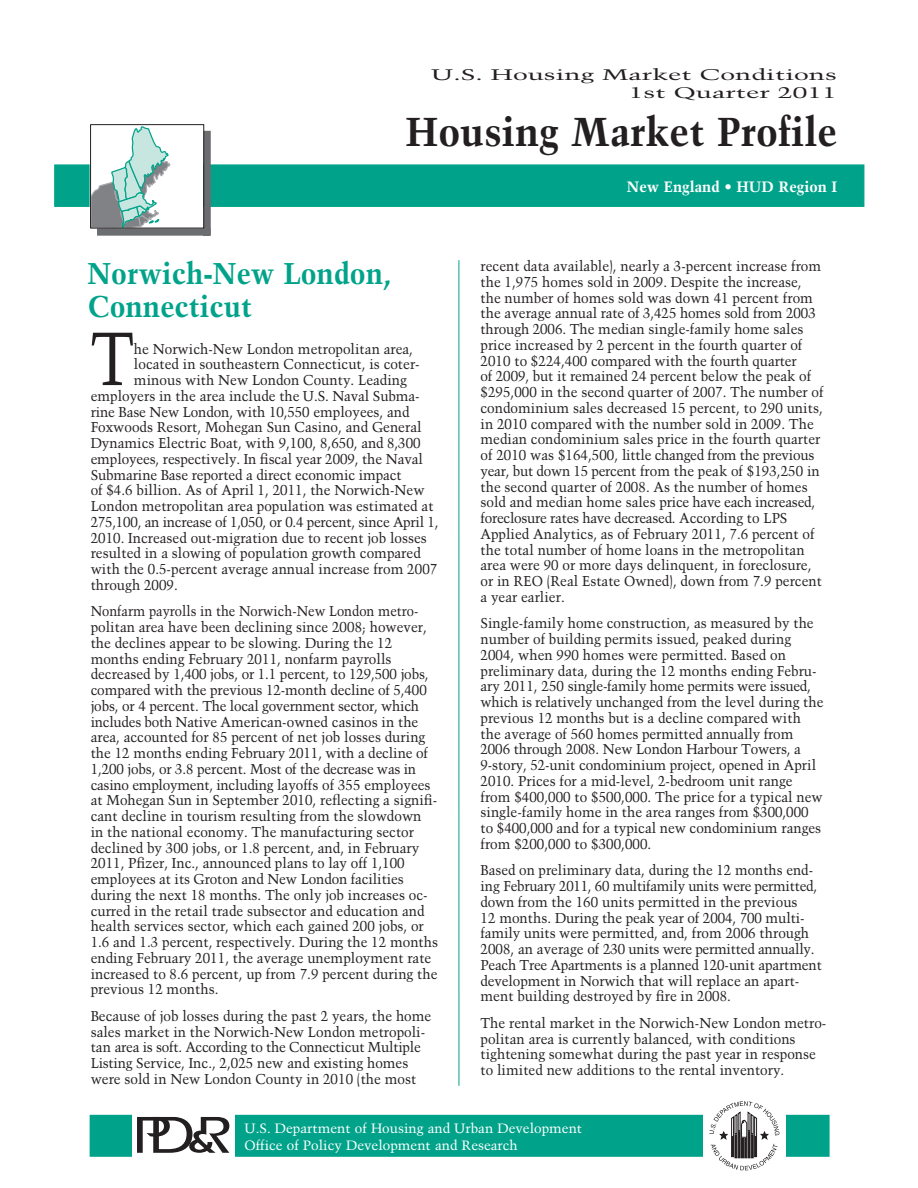
<style>
.page{position:relative;width:918px;height:1188px;background:#fff}
.page>*{position:absolute;margin:0;border:0;box-sizing:border-box;transform-origin:0 0}
.t1{font:75px "Trump Mediaeval";color:#231f20;scale:.8 1}
.t2{font:700 40.2px "Trump Mediaeval";color:#231f20}
.t3{font:700 30px/33px "Trump Mediaeval";color:#00a38a;scale:.95 1}
.t4{font:15.3px "Trump Mediaeval";color:#231f20;scale:1.73 1}
.t5{font:700 15px "Trump Mediaeval";color:#fff}
.t6{font:14.25px/15.8px "Trump Mediaeval";color:#231f20;scale:.95 1}
.t7{font:14.25px/15.8px "Trump Mediaeval";color:#231f20;scale:.91 1}
.t8{font:14.25px/15.8px "Trump Mediaeval";color:#231f20;scale:.94 1}
.t9{font:14.25px "Trump Mediaeval";letter-spacing:-.02em;color:#231f20;scale:.95 1}
.t10{font:13.5px/16.2px "Trump Mediaeval";color:#fff}
.s1{font-weight:400}
</style>
<div class="page">
<hr style="left:459px;top:260px;width:1px;height:826px;background:#00a38a">
<div style="left:90px;top:1115px;width:740px;height:42px;background:#00a38a;border:2px solid #00a38a"></div>
<div style="left:132px;top:1099px;width:103px;height:75px;background:#fff"></div>
<div style="left:703px;top:1101px;width:82px;height:73px;background:#fff"></div>
<svg style="left:137px;top:1117px;width:92px;height:36px"></svg>
<svg style="left:709px;top:1101px;width:70px;height:69px"></svg>
<div style="left:54px;top:165px;width:810px;height:42px;background:#00a38a;border:1px solid #00a38a"></div>
<svg style="left:204px;top:131px;width:7px;height:105px"></svg>
<div style="left:97px;top:228px;width:113px;height:8px;background:#6c6d70"></div>
<svg style="left:92px;top:126px;width:111px;height:110px"></svg>
<div style="left:90px;top:124px;width:114px;height:105px;border:1px solid #231f20"></div>
<p class="t4" style="left:431px;top:65px;width:236px">U.S. Housing Market Conditions</p>
<p class="t4" style="left:629px;top:84px;width:122px">1st Quarter 2011</p>
<p class="t2" style="left:405px;top:107px;width:433px">Housing Market Profile</p>
<p class="t3" style="left:88px;top:257px;width:321px">Norwich-New London,<br>Connecticut</p>
<p class="t1" style="left:91px;top:313px;width:56px">T</p>
<p class="t6" style="left:134px;top:341px;width:295px">he Norwich-New London metropolitan area,</p>
<p class="t6" style="left:134px;top:356px;width:302px">located in southeastern Connecticut, is coter-</p>
<p class="t6" style="left:134px;top:372px;width:289px">minous with New London County. Leading</p>
<p class="t6" style="left:91px;top:388px;width:348px">employers in the area include the U.S. Naval Subma-</p>
<p class="t6" style="left:91px;top:404px;width:337px">rine Base New London, with 10,550 employees, and</p>
<p class="t6" style="left:91px;top:419px;width:350px">Foxwoods Resort, Mohegan Sun Casino, and General</p>
<p class="t6" style="left:91px;top:435px;width:349px">Dynamics Electric Boat, with 9,100, 8,650, and 8,300</p>
<p class="t6" style="left:91px;top:451px;width:351px">employees, respectively. In fiscal year 2009, the Naval</p>
<p class="t6" style="left:91px;top:467px;width:329px">Submarine Base reported a direct economic impact</p>
<p class="t6" style="left:91px;top:482px;width:353px">of $4.6 billion. As of April 1, 2011, the Norwich-New</p>
<p class="t6" style="left:91px;top:498px;width:363px">London metropolitan area population was estimated at</p>
<p class="t9" style="left:91px;top:513px;width:368px">275,100, an increase of 1,050, or 0.4 percent, since April 1,</p>
<p class="t6" style="left:91px;top:530px;width:355px">2010. Increased out-migration due to recent job losses</p>
<p class="t6" style="left:91px;top:545px;width:349px">resulted in a slowing of population growth compared</p>
<p class="t6" style="left:91px;top:561px;width:366px">with the 0.5-percent average annual increase from 2007</p>
<p class="t6" style="left:91px;top:577px;width:93px">through 2009.</p>
<p class="t7" style="left:91px;top:603px;width:383px">Nonfarm payrolls in the Norwich-New London metro&shy;politan area have been declining since 2008; however, the declines appear to be slowing. During the 12 months ending February 2011, nonfarm payrolls decreased by 1,400 jobs, or 1.1 percent, to 129,500 jobs, compared with the previous 12-month decline of 5,400 jobs, or 4 percent. The local government sector, which includes both Native American-owned casinos in the area, accounted for 85 percent of net job losses during the 12 months ending February 2011, with a decline of 1,200 jobs, or 3.8 percent. Most of the decrease was in casino employment, including layoffs of 355 employees at Mohegan Sun in September 2010, reflecting a signifi&shy;cant decline in tourism resulting from the slowdown<br>in the national economy. The manufacturing sector declined by 300 jobs, or 1.8 percent, and, in February 2011, Pfizer, Inc., announced plans to lay off 1,100 employees at its Groton and New London facilities during the next 18 months. The only job increases oc&shy;curred in the retail trade subsector and education and health services sector, which each gained 200 jobs, or 1.6 and 1.3 percent, respectively. During the 12 months ending February 2011, the average unemployment rate increased to 8.6 percent, up from 7.9 percent during the previous 12 months.</p>
<p class="t6" style="left:91px;top:1008px;width:360px">Because of job losses during the past 2 years, the home sales market in the Norwich-New London metropoli&shy;tan area is soft. According to the Connecticut Multiple Listing Service, Inc., 2,025 new and existing homes were sold in New London County in 2010 (the most</p>
<p class="t5" style="left:627px;top:177px;width:212px">New England <span class="s1">•</span> HUD Region I</p>
<p class="t6" style="left:481px;top:258px;width:363px">recent data available), nearly a 3-percent increase from the 1,975 homes sold in 2009. Despite the increase, the number of homes sold was down 41 percent from the average annual rate of 3,425 homes sold from 2003 through 2006. The median single-family home sales price increased by 2 percent in the fourth quarter of 2010 to $224,400 compared with the fourth quarter<br>of 2009, but it remained 24 percent below the peak of $295,000 in the second quarter of 2007. The number of condominium sales decreased 15 percent, to 290 units, in 2010 compared with the number sold in 2009. The median condominium sales price in the fourth quarter of 2010 was $164,500, little changed from the previous year, but down 15 percent from the peak of $193,250 in the second quarter of 2008. As the number of homes sold and median home sales price have each increased, foreclosure rates have decreased. According to LPS Applied Analytics, as of February 2011, 7.6 percent of the total number of home loans in the metropolitan area were 90 or more days delinquent, in foreclosure, or in REO (Real Estate Owned), down from 7.9 percent a year earlier.</p>
<p class="t6" style="left:481px;top:615px;width:363px">Single-family home construction, as measured by the number of building permits issued, peaked during 2004, when 990 homes were permitted. Based on preliminary data, during the 12 months ending Febru&shy;ary 2011, 250 single-family home permits were issued, which is relatively unchanged from the level during the previous 12 months but is a decline compared with the average of 560 homes permitted annually from 2006 through 2008. New London Harbour Towers, a 9-story, 52-unit condominium project, opened in April 2010. Prices for a mid-level, 2-bedroom unit range from $400,000 to $500,000. The price for a typical new single-family home in the area ranges from $300,000 to $400,000 and for a typical new condominium ranges from $200,000 to $300,000.</p>
<p class="t8" style="left:481px;top:862px;width:365px">Based on preliminary data, during the 12 months end&shy;ing February 2011, 60 multifamily units were permitted, down from the 160 units permitted in the previous<br>12 months. During the peak year of 2004, 700 multi&shy;family units were permitted, and, from 2006 through 2008, an average of 230 units were permitted annually.<br>Peach Tree Apartments is a planned 120-unit apartment development in Norwich that will replace an apart&shy;ment building destroyed by fire in 2008.</p>
<p class="t6" style="left:481px;top:1015px;width:364px">The rental market in the Norwich-New London metro&shy;politan area is currently balanced, with conditions tightening somewhat during the past year in response to limited new additions to the rental inventory.</p>
<p class="t10" style="left:244px;top:1120px;width:339px">U.S. Department of Housing and Urban Development<br>Office of Policy Development and Research</p>
</div>
